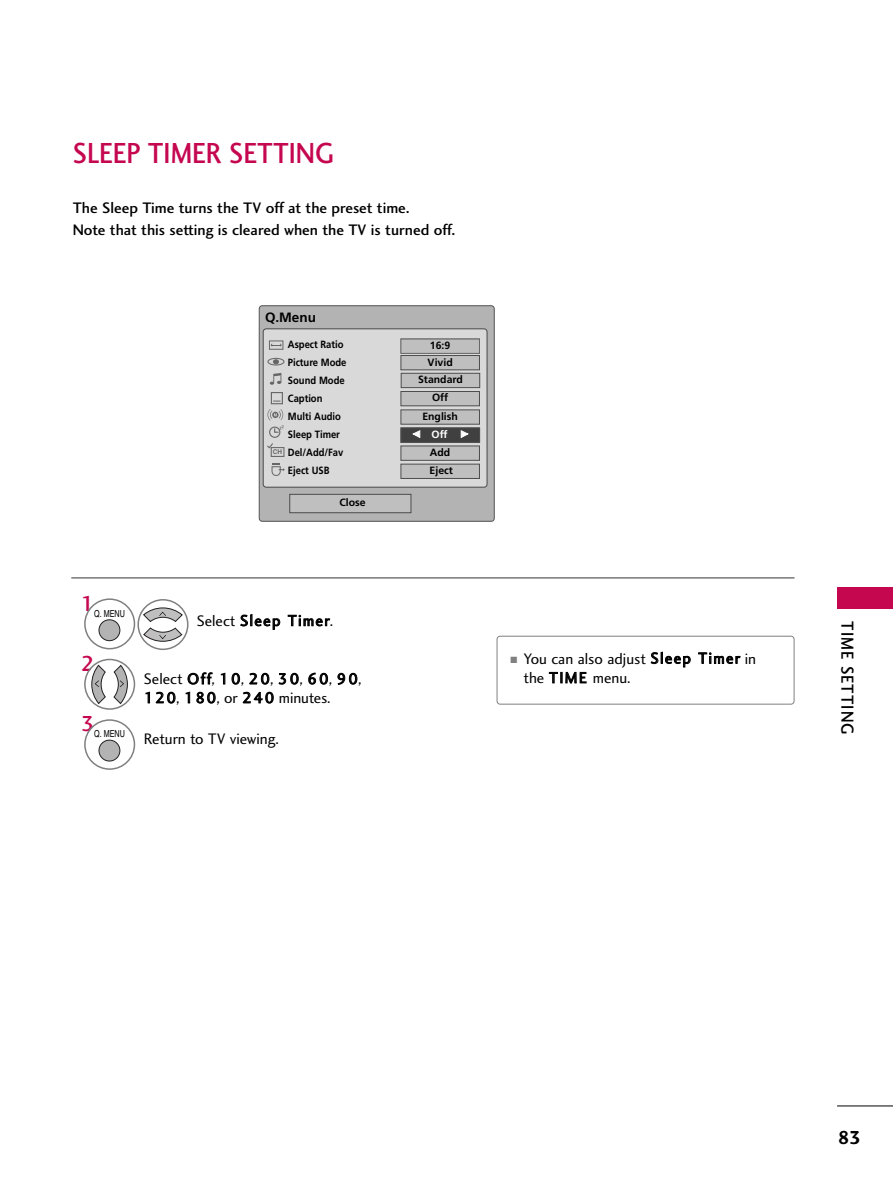
<style>
.page{position:relative;width:893px;height:1190px;background:#fff}
.page>*{position:absolute;margin:0;border:0;box-sizing:border-box;transform-origin:0 0}
.t1{font:30px "Charlotte Sans Medium Plain";color:#c50750;scale:.9 1}
.t2{font:22.5px "Charlotte Sans Medium Plain";color:#c50750}
.t3{font:19.5px "Charlotte Sans Bold Plain";color:#000}
.t4{font:18px "Charlotte Sans Medium Plain";letter-spacing:.06em;color:#000;scale:.9 1}
.t5{font:15.75px/22.5px "Charlotte Sans Medium Plain";color:#000}
.t6{font:15.75px/19.5px "Charlotte Sans Book Plain";color:#000}
.t7{font:15.75px/19.2px "Charlotte Sans Book Plain";letter-spacing:.105em;color:#000}
.t8{font:15.75px "Charlotte Sans Book Plain";letter-spacing:.09em;color:#000}
.t9{font:700 13.5px "Frutiger";color:#000}
.t10{font:700 10.5px/18px "Frutiger";letter-spacing:-.005em;color:#000;scale:.9 1}
.t11{font:700 10.5px/17px "Frutiger";letter-spacing:-.005em;color:#000}
.t12{font:700 10.5px "Frutiger";color:#fff}
.t13{font:9.75px "Helvetica";color:#000;scale:.74 1}
.t14{font:700 6.45px "Helvetica";color:#666}
.s1{font-family:"FZDING33";font-weight:400;font-size:7.5px;color:#fff}
.s2{color:#fff}
.s3{font-family:"FZDING33";font-weight:400;font-size:7.5px}
.s4{color:#808080}
</style>
<div class="page">
<div style="left:837px;top:587px;width:55px;height:21px;background:#c50750"></div>
<hr style="left:837px;top:1105px;width:55px;height:1px;background:#000">
<hr style="left:71px;top:577px;width:723px;height:1px;background:#333">
<div style="left:496px;top:636px;width:298px;height:68px;border:1px solid #808080;border-radius:3px"></div>
<div style="left:259px;top:306px;width:235px;height:215px;background:#b3b3b3;border-radius:3px"></div>
<div style="left:259px;top:305px;width:235px;height:216px;border:1px solid #4d4d4d;border-radius:3px"></div>
<div style="left:263px;top:329px;width:223px;height:158px;background:#d9d9d9;border-radius:3px"></div>
<div style="left:263px;top:328px;width:224px;height:159px;border:1px solid #4d4d4d;border-radius:3px"></div>
<div style="left:290px;top:494px;width:121px;height:18px;background:#bfbfbf"></div>
<div style="left:289px;top:494px;width:122px;height:19px;border:1px solid #4d4d4d"></div>
<div style="left:400px;top:338px;width:79px;height:15px;border:1px solid #999"></div>
<div style="left:401px;top:356px;width:78px;height:13px;background:#bfbfbf"></div>
<div style="left:400px;top:355px;width:79px;height:15px;border:1px solid #4d4d4d"></div>
<div style="left:401px;top:392px;width:78px;height:13px;background:#bfbfbf"></div>
<div style="left:400px;top:391px;width:79px;height:15px;border:1px solid #4d4d4d"></div>
<div style="left:401px;top:410px;width:78px;height:14px;background:#bfbfbf"></div>
<div style="left:400px;top:409px;width:79px;height:15px;border:1px solid #4d4d4d"></div>
<div style="left:400px;top:428px;width:79px;height:14px;border:1px solid #4d4d4d"></div>
<div style="left:401px;top:446px;width:78px;height:14px;background:#bfbfbf"></div>
<div style="left:401px;top:464px;width:78px;height:14px;background:#bfbfbf"></div>
<div style="left:400px;top:464px;width:79px;height:15px;border:1px solid #4d4d4d"></div>
<div style="left:269px;top:340px;width:14px;height:10px;border:1px solid #666"></div>
<svg style="left:270px;top:343px;width:12px;height:4px"></svg>
<div style="left:267px;top:358px;width:17px;height:7px;border:1px solid #666;border-radius:50%"></div>
<svg style="left:273px;top:359px;width:6px;height:5px"></svg>
<svg style="left:270px;top:373px;width:11px;height:12px"></svg>
<div style="left:271px;top:392px;width:12px;height:12px;border:1px solid #666"></div>
<div style="left:271px;top:447px;width:13px;height:10px;border:1px solid #666"></div>
<svg style="left:267px;top:409px;width:17px;height:40px"></svg>
<svg style="left:271px;top:463px;width:14px;height:13px"></svg>
<div style="left:401px;top:339px;width:78px;height:14px;background:#bfbfbf"></div>
<div style="left:400px;top:339px;width:79px;height:14px;border:1px solid #666"></div>
<div style="left:401px;top:428px;width:78px;height:14px;background:#404040"></div>
<div style="left:401px;top:373px;width:78px;height:14px;background:#bfbfbf"></div>
<div style="left:401px;top:373px;width:79px;height:15px;border:1px solid #4d4d4d"></div>
<div style="left:99px;top:619px;width:21px;height:22px;background:#b3b3b3;border:1px solid #231f20;border-radius:50%"></div>
<div style="left:84px;top:598px;width:51px;height:51px;border:2px solid #808080;border-radius:50%"></div>
<svg style="left:143px;top:607px;width:40px;height:34px"></svg>
<div style="left:137px;top:599px;width:51px;height:51px;border:2px solid #808080;border-radius:50%"></div>
<svg style="left:91px;top:664px;width:15px;height:40px"></svg>
<svg style="left:113px;top:665px;width:15px;height:39px"></svg>
<div style="left:84px;top:658px;width:51px;height:51px;border:2px solid #808080;border-radius:50%"></div>
<div style="left:99px;top:740px;width:21px;height:21px;background:#b3b3b3;border:1px solid #231f20;border-radius:50%"></div>
<div style="left:84px;top:719px;width:51px;height:51px;border:2px solid #808080;border-radius:50%"></div>
<h1 class="t1" style="left:73px;top:142px;width:291px">SLEEP TIMER SETTING</h1>
<p class="t5" style="left:73px;top:198px;width:384px">The Sleep Time turns the TV off at the preset time.<br>Note that this setting is cleared when the TV is turned off.</p>
<p class="t9" style="left:265px;top:312px;width:52px">Q.Menu</p>
<p class="t10" style="left:288px;top:336px;width:67px">Aspect Ratio<br>Picture Mode<br>Sound Mode<br>Caption<br>Multi Audio<br>Sleep Timer<br>Del/Add/Fav<br>Eject USB</p>
<p class="t14" style="left:273px;top:449px;width:11px">CH</p>
<p class="t11" style="left:339px;top:495px;width:28px">Close</p>
<h2 class="t2" style="left:81px;top:594px;width:15px">1</h2>
<p class="t13" style="left:94px;top:610px;width:43px">Q. MENU</p>
<h2 class="t2" style="left:81px;top:655px;width:15px">2</h2>
<p class="t8" style="left:197px;top:614px;width:138px">Select Sleep Timer.</p>
<p class="t7" style="left:144px;top:670px;width:219px">Select Off, 10, 20, 30, 60, 90,<br>120, 180, or 240 minutes.</p>
<h2 class="t2" style="left:81px;top:715px;width:15px">3</h2>
<p class="t6" style="left:94px;top:730px;width:186px"><sup>Q.</sup> <sup>MENU</sup> Return to TV viewing.</p>
<p class="t11" style="left:427px;top:337px;width:27px;text-indent:-19px"><span class="s1">F</span> <span class="s2">16:9<br></span>Vivid</p>
<p class="t11" style="left:422px;top:389px;width:37px;line-height:18.3px;text-align:center">Off<br>English</p>
<p class="t11" style="left:429px;top:444px;width:25px;line-height:18.1px">Add<br>Eject</p>
<p class="t11" style="left:430px;top:338px;width:22px">16:9</p>
<p class="t11" style="left:418px;top:372px;width:46px">Standard</p>
<p class="t12" style="left:413px;top:430px;width:57px"><span class="s3">F</span> Off <span class="s3">G</span></p>
<p class="t6" style="left:523px;top:650px;width:234px;text-indent:-13px"><span class="s4">■</span> You can also adjust Sleep Timer in the TIME menu.</p>
<p class="t4" style="left:854px;top:621px;width:127px;rotate:90deg">TIME SETTING</p>
<p class="t3" style="left:837px;top:1129px;width:25px">83</p>
</div>
